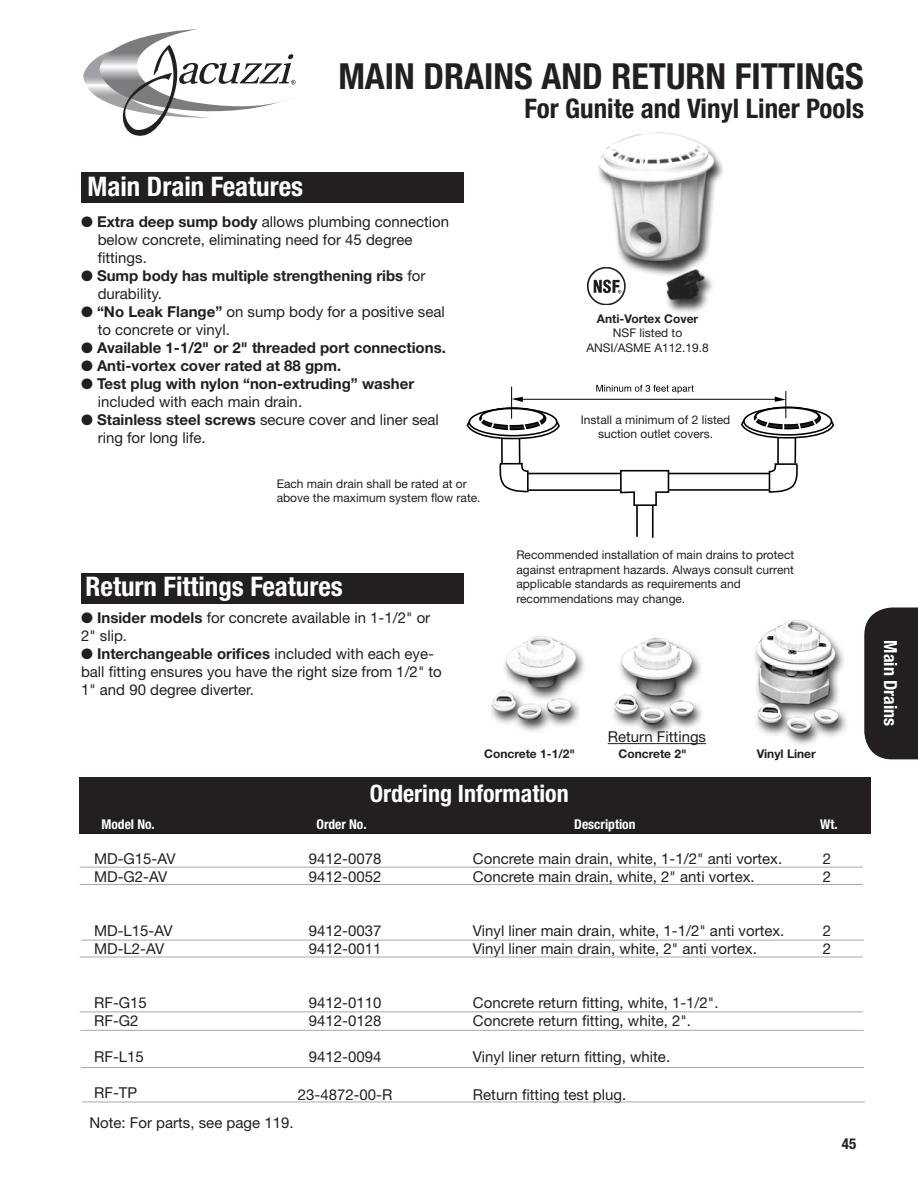
<style>
.page{position:relative;width:918px;height:1188px;background:#fff}
.page>*{position:absolute;margin:0;border:0;box-sizing:border-box;transform-origin:0 0}
.t1{font:700 condensed 36px "Helvetica Neue";color:#231f20}
.t2{font:700 condensed 27px "Helvetica Neue";color:#fff}
.t3{font:700 condensed 27px "Helvetica Neue";color:#231f20}
.t4{font:700 condensed 24px "Helvetica Neue";color:#fff}
.t5{font:700 condensed 18px "Helvetica Neue";color:#fff}
.t6{font:15px/18px "Helvetica Neue";color:#231f20}
.t7{font:700 15px/18px "Helvetica Neue";color:#231f20}
.t8{font:700 condensed 15px "Helvetica Neue";color:#231f20}
.t9{font:700 condensed 13.5px "Helvetica Neue";color:#fff}
.t10{font:12px/14.4px "Helvetica Neue";color:#231f20;text-align:center}
.t11{font:700 12px "Helvetica Neue";color:#231f20}
.s1{font-weight:700}
.s2{font-weight:400}
</style>
<div class="page">
<svg style="left:864px;top:607px;width:54px;height:152px;background:#2e2a2b"></svg>
<svg style="left:83px;top:29px;width:213px;height:107px"></svg>
<img style="left:491px;top:620px;width:356px;height:125px">
<div style="left:80px;top:777px;width:791px;height:57px;background:#231f20"></div>
<hr style="left:608px;top:743px;width:98px;height:1px;background:#231f20">
<div style="left:81px;top:573px;width:383px;height:31px;background:#231f20"></div>
<hr style="left:80px;top:867px;width:783px;height:1px;background:#a8a9ad">
<hr style="left:80px;top:884px;width:783px;height:1px;background:#a8a9ad">
<hr style="left:81px;top:940px;width:783px;height:1px;background:#a8a9ad">
<hr style="left:80px;top:957px;width:783px;height:1px;background:#a8a9ad">
<hr style="left:80px;top:1012px;width:783px;height:1px;background:#a8a9ad">
<hr style="left:82px;top:1102px;width:783px;height:1px;background:#a8a9ad">
<img style="left:598px;top:132px;width:125px;height:180px">
<svg style="left:467px;top:385px;width:367px;height:153px"></svg>
<img style="left:587px;top:267px;width:38px;height:38px">
<hr style="left:81px;top:1030px;width:783px;height:1px;background:#a8a9ad">
<hr style="left:81px;top:1067px;width:783px;height:1px;background:#a8a9ad">
<div style="left:81px;top:172px;width:383px;height:31px;background:#231f20"></div>
<h1 class="t1" style="left:338px;top:55px;width:527px">MAIN DRAINS AND RETURN FITTINGS</h1>
<h2 class="t3" style="left:524px;top:92px;width:341px">For Gunite and Vinyl Liner Pools</h2>
<h2 class="t2" style="left:87px;top:170px;width:217px">Main Drain Features</h2>
<p class="t6" style="left:98px;top:212px;width:353px;text-indent:-17px">● <span class="s1">Extra deep sump body</span> allows plumbing connection below concrete, eliminating need for 45 degree fittings.</p>
<p class="t7" style="left:98px;top:266px;width:329px;text-indent:-17px">● Sump body has multiple strengthening ribs <span class="s2">for durability.</span></p>
<p class="t6" style="left:98px;top:302px;width:349px;text-indent:-17px">● <span class="s1">“No Leak Flange”</span> on sump body for a positive seal to concrete or vinyl.</p>
<p class="t7" style="left:81px;top:338px;width:366px">● Available 1-1/2" or 2" threaded port connections.</p>
<p class="t7" style="left:81px;top:356px;width:262px">● Anti-vortex cover rated at 88 gpm.</p>
<p class="t7" style="left:98px;top:374px;width:318px;text-indent:-17px">● Test plug with nylon “non-extruding” washer <span class="s2">included with each main drain.</span></p>
<p class="t6" style="left:98px;top:410px;width:343px;text-indent:-17px">● <span class="s1">Stainless steel screws</span> secure cover and liner seal ring for long life.</p>
<p class="t10" style="left:277px;top:476px;width:205px;text-align:left">Each main drain shall be rated at or above the maximum system flow rate.</p>
<h2 class="t2" style="left:86px;top:570px;width:259px">Return Fittings Features</h2>
<p class="t6" style="left:81px;top:608px;width:351px">● <span class="s1">Insider models</span> for concrete available in 1-1/2" or<br>2" slip.</p>
<p class="t6" style="left:81px;top:644px;width:362px">● <span class="s1">Interchangeable orifices</span> included with each eye&shy;ball fitting ensures you have the right size from 1/2" to<br>1" and 90 degree diverter.</p>
<p class="t11" style="left:597px;top:311px;width:103px">Anti-Vortex Cover</p>
<p class="t10" style="left:586px;top:326px;width:124px">NSF listed to<br>ANSI/ASME A112.19.8</p>
<p class="t10" style="left:581px;top:412px;width:151px">Install a minimum of 2 listed suction outlet covers.</p>
<p class="t10" style="left:516px;top:548px;width:279px;text-align:left">Recommended installation of main drains to protect against entrapment hazards. Always consult current applicable standards as requirements and recommendations may change.</p>
<p class="t6" style="left:608px;top:728px;width:100px">Return Fittings</p>
<p class="t11" style="left:484px;top:746px;width:92px">Concrete 1-1/2"</p>
<p class="t11" style="left:618px;top:746px;width:70px">Concrete 2"</p>
<p class="t11" style="left:757px;top:746px;width:61px">Vinyl Liner</p>
<h3 class="t4" style="left:370px;top:779px;width:200px">Ordering Information</h3>
<p class="t9" style="left:101px;top:816px;width:55px">Model No.</p>
<p class="t9" style="left:316px;top:816px;width:52px">Order No.</p>
<p class="t9" style="left:574px;top:816px;width:63px">Description</p>
<p class="t9" style="left:820px;top:816px;width:19px">Wt.</p>
<p class="t6" style="left:94px;top:850px;width:83px">MD-G15-AV<br>MD-G2-AV</p>
<p class="t6" style="left:309px;top:850px;width:74px">9412-0078<br>9412-0052</p>
<p class="t6" style="left:94px;top:922px;width:80px">MD-L15-AV<br>MD-L2-AV</p>
<p class="t6" style="left:309px;top:922px;width:74px">9412-0037<br>9412-0011</p>
<p class="t6" style="left:94px;top:994px;width:54px">RF-G15<br>RF-G2</p>
<p class="t6" style="left:94px;top:1048px;width:51px">RF-L15</p>
<p class="t6" style="left:94px;top:1084px;width:45px">RF-TP</p>
<p class="t6" style="left:309px;top:994px;width:74px">9412-0110<br>9412-0128</p>
<p class="t6" style="left:309px;top:1048px;width:74px">9412-0094</p>
<p class="t6" style="left:298px;top:1086px;width:96px">23-4872-00-R</p>
<p class="t6" style="left:89px;top:1113px;width:206px">Note: For parts, see page 119.</p>
<p class="t6" style="left:473px;top:850px;width:311px">Concrete main drain, white, 1-1/2" anti vortex.<br>Concrete main drain, white, 2" anti vortex.</p>
<p class="t6" style="left:473px;top:922px;width:313px">Vinyl liner main drain, white, 1-1/2" anti vortex.<br>Vinyl liner main drain, white, 2" anti vortex.</p>
<p class="t6" style="left:473px;top:994px;width:247px">Concrete return fitting, white, 1-1/2".<br>Concrete return fitting, white, 2".</p>
<p class="t6" style="left:473px;top:1048px;width:199px">Vinyl liner return fitting, white.</p>
<p class="t6" style="left:473px;top:1086px;width:155px">Return fitting test plug.</p>
<p class="t6" style="left:823px;top:849px;width:10px">2<br>2</p>
<p class="t6" style="left:823px;top:921px;width:10px">2<br>2</p>
<p class="t8" style="left:842px;top:1134px;width:16px">45</p>
<p class="t5" style="left:901px;top:640px;width:87px;rotate:90deg">Main Drains</p>
</div>
